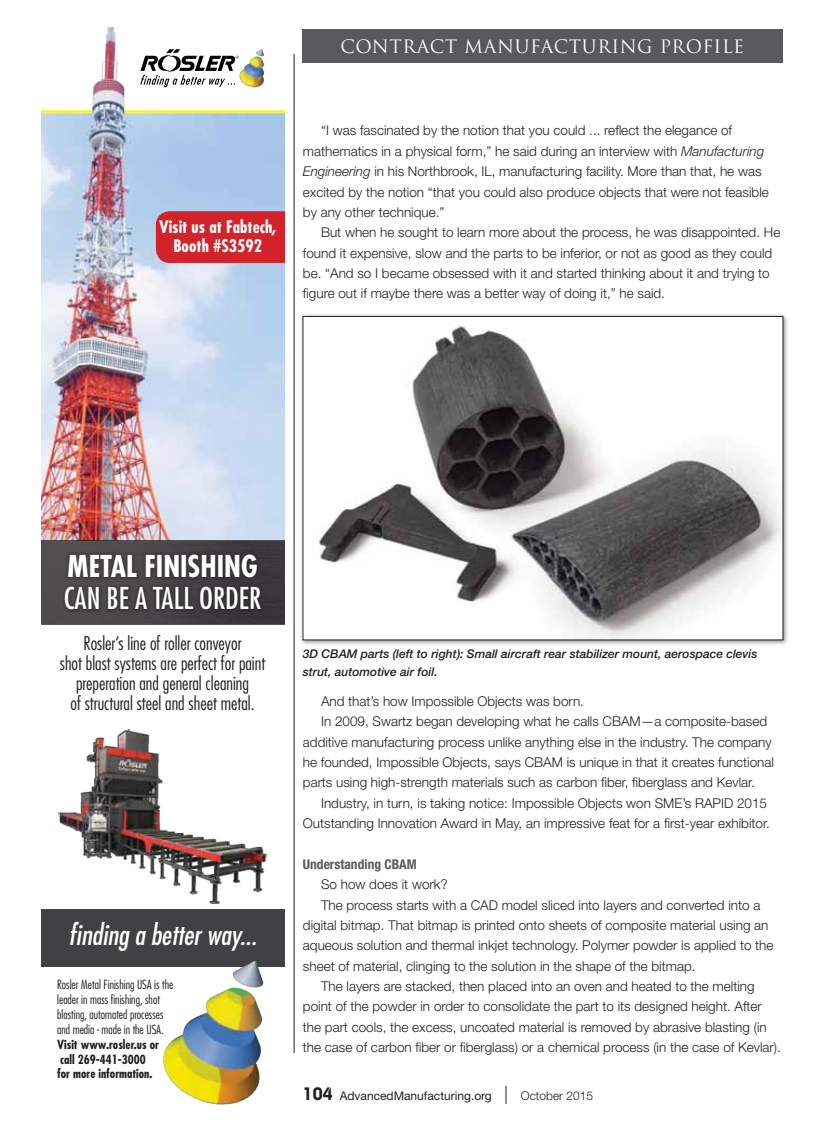
<style>
.page{position:relative;width:837px;height:1134px;background:#fff}
.page>*{position:absolute;margin:0;border:0;box-sizing:border-box;transform-origin:0 0}
.t1{font:condensed 29.25px "Futura Std";color:#fff}
.t2{font:700 condensed 29.25px "Futura Std";color:#fff}
.t3{font:italic condensed 27.75px "Futura Std";color:#fff}
.t4{font:300 condensed 18.45px/20.1px "Futura Std";color:#231f20;text-align:center}
.t5{font:18px "Trajan Pro";letter-spacing:.03em;color:#fff}
.t6{font:700 condensed 16.95px/18.5px "Futura Std";color:#fff;text-align:center}
.t7{font:300 13.5px/20.4px "Helvetica Neue LT Std";color:#231f20}
.t8{font:700 condensed 13.5px "Helvetica Neue LT Std";color:#58595b}
.t9{font:300 condensed 12.3px/14.9px "Futura Std";color:#231f20}
.t10{font:700 condensed 12.3px/14.9px "Futura Std";color:#231f20}
.t11{font:italic 500 12px/18px "Helvetica Neue LT Std";color:#231f20}
.t12{font:12px "Helvetica Neue LT Std";color:#231f20}
.s1{font-style:italic}
.s2{font-family:"Bauhaus Std";font-weight:600;font-size:18px}
.s3{font-weight:300;font-size:18px}
.s4{font-weight:300}
</style>
<div class="page">
<img style="left:41px;top:27px;width:243px;height:514px">
<svg style="left:140px;top:49px;width:98px;height:38px"></svg>
<img style="left:238px;top:49px;width:26px;height:39px">
<div style="left:41px;top:910px;width:243px;height:57px;background:#414042"></div>
<img style="left:163px;top:961px;width:101px;height:144px">
<div style="left:41px;top:541px;width:243px;height:84px;background:linear-gradient(to right,#555153,#373539)"></div>
<div style="left:62px;top:551px;width:202px;height:62px;background:#231f20;opacity:.77"></div>
<img style="left:59px;top:729px;width:208px;height:174px">
<div style="left:156px;top:211px;width:128px;height:52px;background:#d2232a"></div>
<hr style="left:294px;top:54px;width:1px;height:999px;background:#231f20">
<div style="left:303px;top:30px;width:480px;height:33px;background:#58595b"></div>
<div style="left:299px;top:313px;width:491px;height:333px;background:#231f20;opacity:.5"></div>
<img style="left:305px;top:321px;width:476px;height:317px">
<div style="left:303px;top:316px;width:480px;height:324px;border:1px solid #231f20"></div>
<h3 class="t5" style="left:341px;top:35px;width:405px">CONTRACT MANUFACTURING PROFILE</h3>
<p class="t6" style="left:159px;top:218px;width:119px">Visit us at Fabtech,<br>Booth #S3592</p>
<p class="t7" style="left:303px;top:120px;width:467px;text-indent:18px">“I was fascinated by the notion that you could ... reflect the elegance of mathematics in a physical form,” he said during an interview with <span class="s1">Manufacturing Engineering</span> in his Northbrook, IL, manufacturing facility. More than that, he was excited by the notion “that you could also produce objects that were not feasible by any other technique.”</p>
<p class="t7" style="left:303px;top:222px;width:479px;text-indent:18px">But when he sought to learn more about the process, he was disappointed. He found it expensive, slow and the parts to be inferior, or not as good as they could be. “And so I became obsessed with it and started thinking about it and trying to figure out if maybe there was a better way of doing it,” he said.</p>
<h1 class="t2" style="left:68px;top:548px;width:192px">METAL FINISHING</h1>
<h1 class="t1" style="left:64px;top:581px;width:199px">CAN BE A TALL ORDER</h1>
<h3 class="t4" style="left:60px;top:633px;width:207px">Rosler’s line of roller conveyor<br>shot blast systems are perfect for paint preperation and general cleaning<br>of structural steel and sheet metal.</h3>
<h2 class="t3" style="left:68px;top:918px;width:190px">finding a better way...</h2>
<p class="t9" style="left:57px;top:977px;width:118px">Rosler Metal Finishing USA is the leader in mass finishing, shot blasting, automated processes and media - made in the USA.</p>
<p class="t10" style="left:57px;top:1037px;width:103px">Visit www.rosler.us or call 269-441-3000<br>for more information.</p>
<p class="t11" style="left:303px;top:644px;width:456px">3D CBAM parts (left to right): Small aircraft rear stabilizer mount, aerospace clevis strut, automotive air foil.</p>
<p class="t7" style="left:321px;top:691px;width:265px">And that’s how Impossible Objects was born.</p>
<p class="t7" style="left:321px;top:711px;width:448px">In 2009, Swartz began developing what he calls CBAM—a composite-based</p>
<p class="t7" style="left:303px;top:731px;width:470px">additive manufacturing process unlike anything else in the industry. The company</p>
<p class="t7" style="left:303px;top:752px;width:473px">he founded, Impossible Objects, says CBAM is unique in that it creates functional</p>
<p class="t7" style="left:303px;top:772px;width:454px">parts using high-strength materials such as carbon fiber, fiberglass and Kevlar.</p>
<p class="t7" style="left:321px;top:792px;width:448px">Industry, in turn, is taking notice: Impossible Objects won SME’s RAPID 2015</p>
<p class="t7" style="left:303px;top:813px;width:468px">Outstanding Innovation Award in May, an impressive feat for a first-year exhibitor.</p>
<p class="t8" style="left:303px;top:856px;width:115px">Understanding CBAM</p>
<p class="t7" style="left:321px;top:874px;width:128px">So how does it work?</p>
<p class="t7" style="left:321px;top:894px;width:441px">The process starts with a CAD model sliced into layers and converted into a</p>
<p class="t7" style="left:303px;top:915px;width:467px">digital bitmap. That bitmap is printed onto sheets of composite material using an</p>
<p class="t7" style="left:303px;top:935px;width:472px">aqueous solution and thermal inkjet technology. Polymer powder is applied to the</p>
<p class="t7" style="left:303px;top:955px;width:394px">sheet of material, clinging to the solution in the shape of the bitmap.</p>
<p class="t7" style="left:321px;top:976px;width:435px">The layers are stacked, then placed into an oven and heated to the melting</p>
<p class="t7" style="left:303px;top:996px;width:460px">point of the powder in order to consolidate the part to its designed height. After</p>
<p class="t7" style="left:303px;top:1017px;width:465px">the part cools, the excess, uncoated material is removed by abrasive blasting (in</p>
<p class="t7" style="left:303px;top:1037px;width:479px">the case of carbon fiber or fiberglass) or a chemical process (in the case of Kevlar).</p>
<p class="t12" style="left:303px;top:1088px;width:292px"><span class="s2">104</span> AdvancedManufacturing.org <span class="s3">|</span> <span class="s4">October 2015</span></p>
</div>
